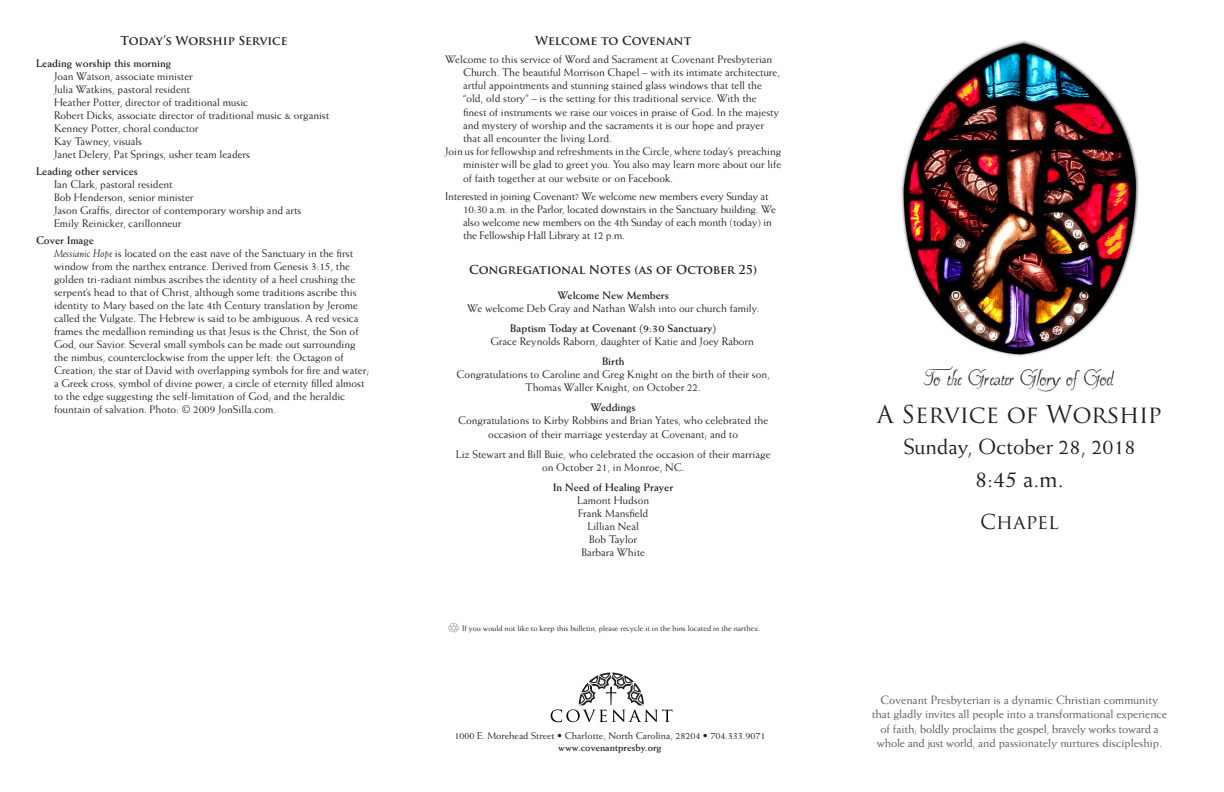
<style>
.page{position:relative;width:1224px;height:792px;background:#fff}
.page>*{position:absolute;margin:0;border:0;box-sizing:border-box;transform-origin:0 0}
.Center_Pavane{font:24px "Pavane";color:#231f20}
.Cover_Title_caps{font:24px "Trajan Pro";letter-spacing:-.015em;color:#231f20}
.Center_Title{font:24px "Weiss Std";color:#231f20}
.Cover_Center_Weiss{font:22px "Weiss Std";color:#231f20}
.Cover_Title_caps-2{font:20px "Trajan Pro";color:#231f20}
.Outdent_1{font:12px/14.4px "Weiss Std";letter-spacing:-.01em;color:#57585a;text-align:center}
.Center_Title-2{font:700 12px "Trajan Pro";letter-spacing:-.005em;color:#231f20}
.Outdent_1-2{font:11px/13px "Weiss Std";color:#231f20;text-align:center}
.Outdent_2{font:11px "Weiss Std";color:#231f20}
.Body_Text_Weiss{font:700 11px "Weiss Std";color:#231f20}
.Sermon_Series{font:10px/12px "Weiss Std";color:#231f20;text-align:center}
.Copyright_info{font:8px "Weiss Std";color:#231f20}
.s1{font-weight:700}
.s2{font-style:italic}
</style>
<div class="page">
<svg style="left:551px;top:673px;width:121px;height:49px"></svg>
<svg style="left:449px;top:623px;width:10px;height:10px"></svg>
<img style="left:901px;top:40px;width:238px;height:316px">
<p class="Center_Title-2" style="left:121px;top:33px;width:169px">Today’s Worship Service</p>
<p class="Body_Text_Weiss" style="left:36px;top:57px;width:137px">Leading worship this morning</p>
<p class="Outdent_2" style="left:54px;top:70px;width:140px">Joan Watson, associate minister</p>
<p class="Outdent_2" style="left:54px;top:83px;width:138px">Julia Watkins, pastoral resident</p>
<p class="Outdent_2" style="left:54px;top:96px;width:196px">Heather Potter, director of traditional music</p>
<p class="Outdent_2" style="left:54px;top:109px;width:277px">Robert Dicks, associate director of traditional music &amp; organist</p>
<p class="Outdent_2" style="left:54px;top:122px;width:146px">Kenney Potter, choral conductor</p>
<p class="Outdent_2" style="left:54px;top:135px;width:90px">Kay Tawney, visuals</p>
<p class="Outdent_2" style="left:54px;top:148px;width:198px">Janet Delery, Pat Springs, usher team leaders</p>
<p class="Body_Text_Weiss" style="left:36px;top:165px;width:103px">Leading other services</p>
<p class="Outdent_2" style="left:54px;top:178px;width:120px">Ian Clark, pastoral resident</p>
<p class="Outdent_2" style="left:54px;top:191px;width:141px">Bob Henderson, senior minister</p>
<p class="Outdent_2" style="left:54px;top:204px;width:249px">Jason Graffis, director of contemporary worship and arts</p>
<p class="Outdent_2" style="left:54px;top:217px;width:129px">Emily Reinicker, carillonneur</p>
<p class="Outdent_1-2" style="left:54px;top:234px;width:317px;text-align:left;text-indent:-18px"><span class="s1">Cover Image<br></span><span class="s2">Messianic Hope</span> is located on the east nave of the Sanctuary in the first window from the narthex entrance. Derived from Genesis 3:15, the golden tri-radiant nimbus ascribes the identity of a heel crushing the serpent’s head to that of Christ, although some traditions ascribe this identity to Mary based on the late 4th Century translation by Jerome called the Vulgate. The Hebrew is said to be ambiguous. A red vesica frames the medallion reminding us that Jesus is the Christ, the Son of God, our Savior. Several small symbols can be made out surrounding the nimbus, counterclockwise from the upper left: the Octagon of Creation; the star of David with overlapping symbols for fire and water; a Greek cross, symbol of divine power; a circle of eternity filled almost to the edge suggesting the self-limitation of God; and the heraldic fountain of salvation. Photo: © 2009 JonSilla.com.</p>
<p class="Center_Title-2" style="left:535px;top:33px;width:158px">Welcome to Covenant</p>
<p class="Outdent_1-2" style="left:463px;top:52px;width:319px;text-align:left;text-indent:-18px">Welcome to this service of Word and Sacrament at Covenant Presbyterian Church. The beautiful Morrison Chapel – with its intimate architecture, artful appointments and stunning stained glass windows that tell the “old, old story” – is the setting for this traditional service. With the finest of instruments we raise our voices in praise of God. In the majesty and mystery of worship and the sacraments it is our hope and prayer that all encounter the living Lord.</p>
<p class="Outdent_1-2" style="left:463px;top:145px;width:320px;text-align:justify;text-indent:-18px">Join us for fellowship and refreshments in the Circle, where today’s preaching minister will be glad to greet you. You also may learn more about our life of faith together at our website or on Facebook.</p>
<p class="Outdent_1-2" style="left:463px;top:190px;width:314px;text-align:left;text-indent:-18px">Interested in joining Covenant? We welcome new members every Sunday at 10:30 a.m. in the Parlor, located downstairs in the Sanctuary building. We also welcome new members on the 4th Sunday of each month (today) in the Fellowship Hall Library at 12 p.m.</p>
<p class="Center_Title-2" style="left:469px;top:262px;width:290px">Congregational Notes (as of October 25)</p>
<p class="Outdent_1-2" style="left:467px;top:288px;width:293px"><span class="s1">Welcome New Members<br></span>We welcome Deb Gray and Nathan Walsh into our church family.</p>
<p class="Outdent_1-2" style="left:491px;top:321px;width:265px;text-align:left;text-indent:20px"><span class="s1">Baptism Today at Covenant (9:30 Sanctuary)<br></span>Grace Reynolds Raborn, daughter of Katie and Joey Raborn</p>
<p class="Outdent_1-2" style="left:456px;top:355px;width:315px"><span class="s1">Birth<br></span>Congratulations to Caroline and Greg Knight on the birth of their son,<br>Thomas Waller Knight, on October 22.</p>
<p class="Outdent_1-2" style="left:458px;top:401px;width:312px"><span class="s1">Weddings<br></span>Congratulations to Kirby Robbins and Brian Yates, who celebrated the occasion of their marriage yesterday at Covenant; and to</p>
<p class="Outdent_1-2" style="left:456px;top:447px;width:316px">Liz Stewart and Bill Buie, who celebrated the occasion of their marriage on October 21, in Monroe, NC.</p>
<p class="Outdent_1-2" style="left:553px;top:481px;width:121px"><span class="s1">In Need of Healing Prayer<br></span>Lamont Hudson<br>Frank Mansfield<br>Lillian Neal<br>Bob Taylor<br>Barbara White</p>
<p class="Copyright_info" style="left:462px;top:624px;width:299px">If you would not like to keep this bulletin, please recycle it in the bins located in the narthex.</p>
<p class="Sermon_Series" style="left:455px;top:729px;width:312px">1000 E. Morehead Street • Charlotte, North Carolina, 28204 • 704.333.9071 <span class="s1">www.covenantpresby.org</span></p>
<p class="Center_Pavane" style="left:926px;top:363px;width:189px">To the Greater Gloryof God</p>
<p class="Cover_Title_caps" style="left:877px;top:399px;width:287px">A Service of Worship</p>
<p class="Cover_Center_Weiss" style="left:904px;top:434px;width:234px">Sunday, October 28, 2018</p>
<p class="Center_Title" style="left:975px;top:465px;width:90px">8:45 a.m.</p>
<p class="Cover_Title_caps-2" style="left:980px;top:509px;width:80px">Chapel</p>
<p class="Outdent_1" style="left:881px;top:693px;width:279px">Covenant Presbyterian is a dynamic Christian community</p>
<p class="Outdent_1" style="left:872px;top:707px;width:297px">that gladly invites all people into a transformational experience of faith; boldly proclaims the gospel, bravely works toward a whole and just world, and passionately nurtures discipleship.</p>
</div>
